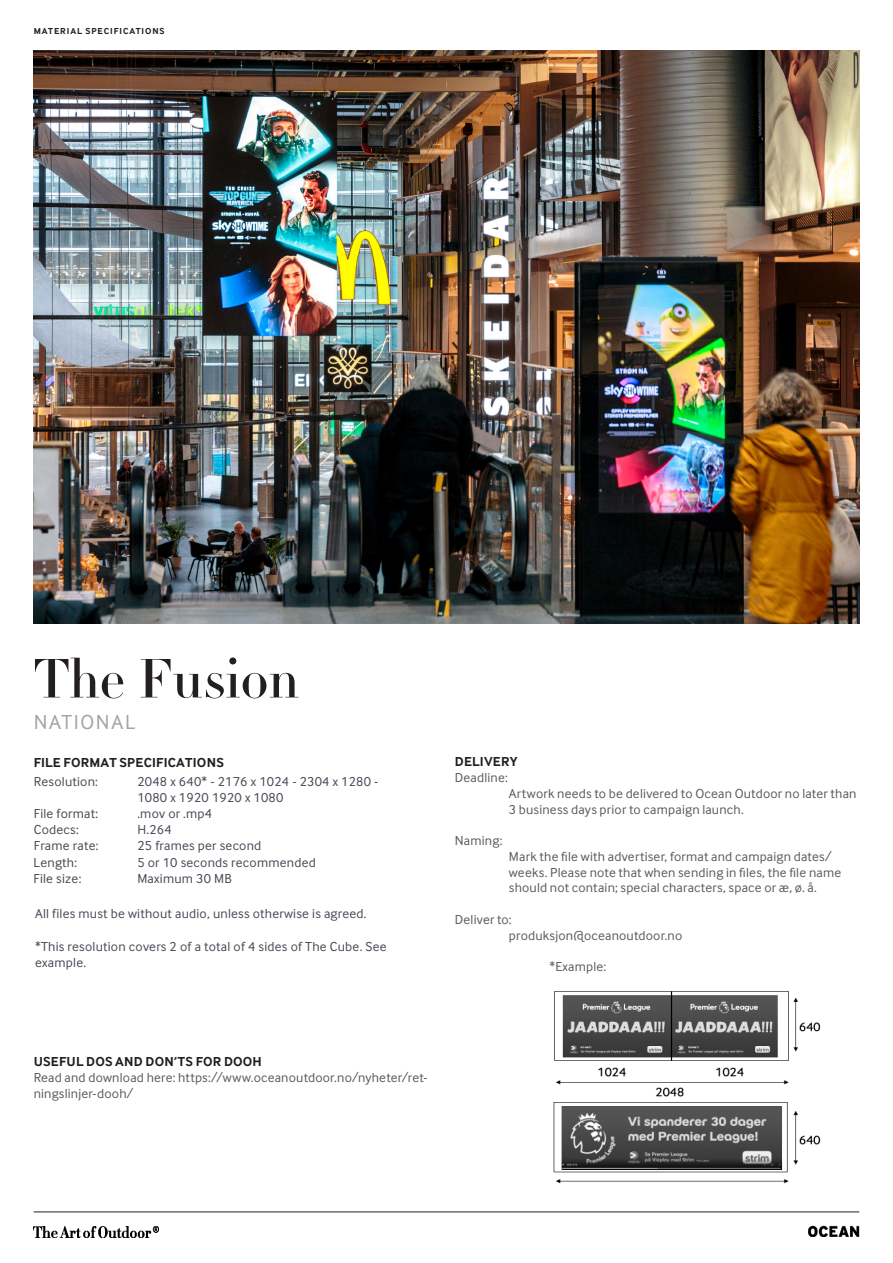
<style>
.page{position:relative;width:893px;height:1263px;background:#fff}
.page>*{position:absolute;margin:0;border:0;box-sizing:border-box;transform-origin:0 0}
.t1{font:54px "Didot LT Std Headline";letter-spacing:-.02em;color:#231f20}
.t2{font:21px "Inter Face";letter-spacing:.08em;color:#a4a4a7}
.t3{font:13.5px/15.8px "Inter Face";letter-spacing:.015em;color:#5a5a5f}
.t4{font:13.5px/16.2px "Inter Face";letter-spacing:.015em;color:#484856}
.t5{font:700 13.5px "Inter Face";letter-spacing:.015em;color:#231f20}
.t6{font:13.5px/16.2px "Inter Face";letter-spacing:.015em;color:#4a484f}
.Brödtext{font:700 9px "Inter Face";letter-spacing:.105em;color:#231f20}
</style>
<div class="page">
<img style="left:34px;top:1226px;width:124px;height:12px">
<img style="left:808px;top:1225px;width:51px;height:12px">
<hr style="left:34px;top:1212px;width:825px;height:1px;background:#231f20">
<img style="left:34px;top:51px;width:825px;height:572px">
<img style="left:553px;top:991px;width:268px;height:193px">
<p class="Brödtext" style="left:34px;top:25px;width:132px">MATERIAL SPECIFICATIONS</p>
<p class="t1" style="left:34px;top:646px;width:268px">The Fusion</p>
<p class="t2" style="left:34px;top:710px;width:103px">NATIONAL</p>
<p class="t5" style="left:34px;top:754px;width:192px">FILE FORMAT SPECIFICATIONS</p>
<p class="t4" style="left:137px;top:773px;width:243px">2048 x 640* - 2176 x 1024 - 2304 x 1280 -<br>1080 x 1920 1920 x 1080<br>.mov or .mp4<br>H.264<br>25 frames per second<br>5 or 10 seconds recommended<br>Maximum 30 MB</p>
<p class="t4" style="left:35px;top:906px;width:333px">All files must be without audio, unless otherwise is agreed.</p>
<p class="t4" style="left:35px;top:938px;width:353px">*This resolution covers 2 of a total of 4 sides of The Cube. See example.</p>
<p class="t6" style="left:34px;top:773px;width:66px">Resolution:</p>
<p class="t6" style="left:34px;top:805px;width:66px">File format:<br>Codecs:<br>Frame rate:<br>Length:<br>File size:</p>
<p class="t5" style="left:455px;top:754px;width:64px">DELIVERY</p>
<p class="t3" style="left:455px;top:770px;width:54px">Deadline:</p>
<p class="t3" style="left:509px;top:785px;width:349px">Artwork needs to be delivered to Ocean Outdoor no later than</p>
<p class="t3" style="left:509px;top:801px;width:236px">3 business days prior to campaign launch.</p>
<p class="t3" style="left:455px;top:833px;width:49px">Naming:</p>
<p class="t3" style="left:509px;top:848px;width:334px">Mark the file with advertiser, format and campaign dates/ weeks. Please note that when sending in files, the file name should not contain; special characters, space or æ, ø. å.</p>
<p class="t3" style="left:455px;top:911px;width:58px">Deliver to:</p>
<p class="t3" style="left:509px;top:927px;width:175px">produksjon@oceanoutdoor.no</p>
<p class="t5" style="left:34px;top:1054px;width:230px">USEFUL DOS AND DON’TS FOR DOOH</p>
<p class="t3" style="left:34px;top:1069px;width:396px">Read and download here: https://www.oceanoutdoor.no/nyheter/ret&shy;ningslinjer-dooh/</p>
</div>
